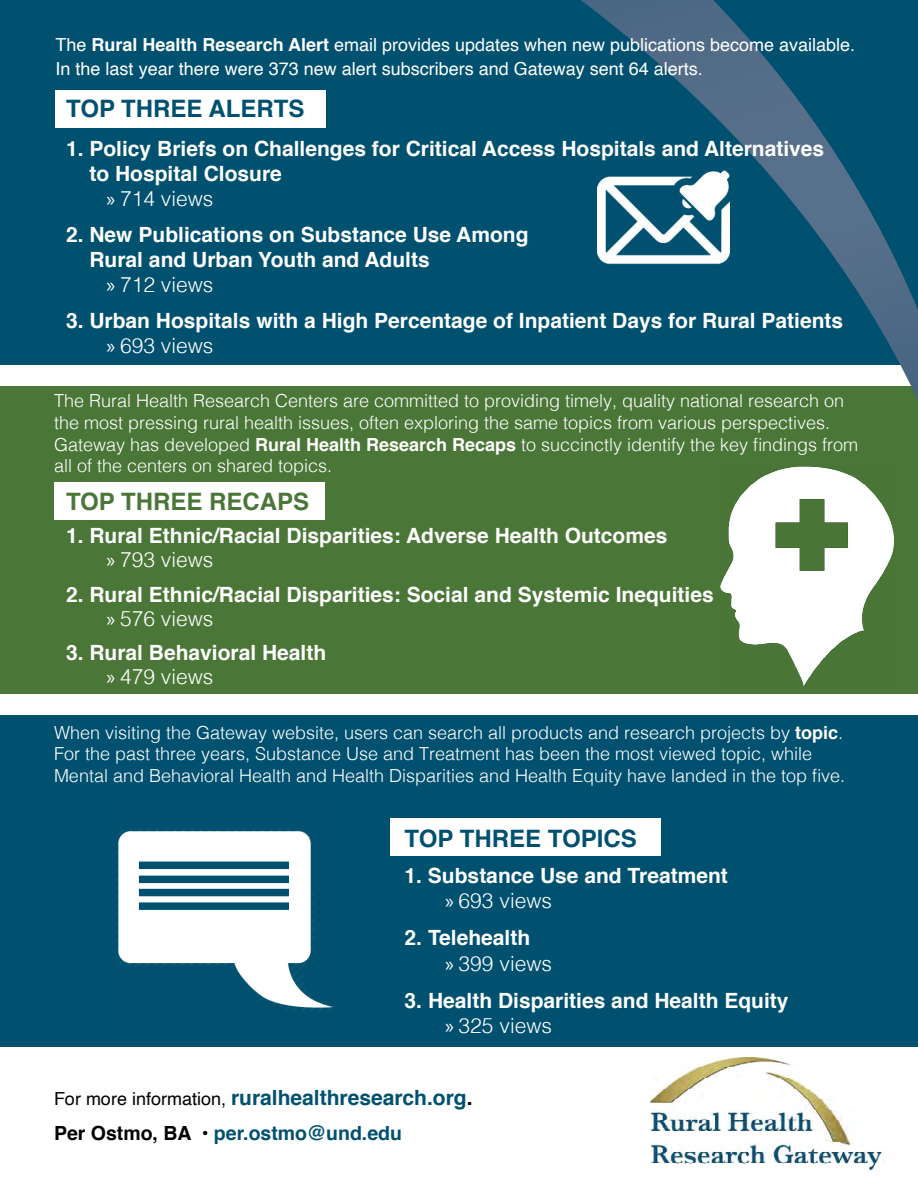
<style>
.page{position:relative;width:918px;height:1188px;background:#fff}
.page>*{position:absolute;margin:0;border:0;box-sizing:border-box;transform-origin:0 0}
.t1{font:700 24px "Helvetica";color:#00506f}
.t2{font:700 24px "Helvetica";color:#4a7637}
.t3{font:700 21px "Helvetica";color:#fff}
.t4{font:300 21px "Helvetica";color:#fff}
.t5{font:700 21px "Helvetica";color:#00506f}
.t6{font:700 19.5px "Helvetica";color:#00506f}
.t7{font:300 18px/21.6px "Helvetica";color:#fff}
.t8{font:18px/24px "Helvetica";color:#fff}
.s1{font-weight:700}
.s2{font-family:"Myriad Pro";font-weight:400}
.s3{font-weight:400;font-size:18px;color:#000}
.s4{color:#000}
</style>
<div class="page">
<div style="left:0;top:386px;width:918px;height:308px;background:#4a7637"></div>
<img style="left:650px;top:1057px;width:235px;height:113px">
<img style="left:721px;top:467px;width:173px;height:219px">
<div style="left:0;top:716px;width:918px;height:331px;background:#00506f"></div>
<img style="left:117px;top:829px;width:216px;height:182px">
<div style="left:391px;top:818px;width:270px;height:38px;background:#fff"></div>
<div style="left:54px;top:482px;width:271px;height:37px;background:#fff"></div>
<div style="left:0;top:0;width:918px;height:364px;background:#00506f"></div>
<img style="left:581px;top:0;width:337px;height:400px">
<div style="left:56px;top:90px;width:270px;height:38px;background:#fff"></div>
<img style="left:597px;top:163px;width:133px;height:109px">
<p class="t8" style="left:56px;top:34px;width:801px">The <span class="s1">Rural Health Research Alert</span> email provides updates when new publications become available.<br>In the last year there were 373 new alert subscribers and Gateway sent 64 alerts.</p>
<p class="t1" style="left:66px;top:89px;width:240px">TOP THREE ALERTS</p>
<p class="t3" style="left:66px;top:132px;width:760px">1. Policy Briefs on Challenges for Critical Access Hospitals and Alternatives</p>
<p class="t3" style="left:89px;top:157px;width:194px">to Hospital Closure</p>
<p class="t4" style="left:107px;top:181px;width:108px"><span class="s2">»</span> 714 views</p>
<p class="t3" style="left:66px;top:218px;width:464px">2. New Publications on Substance Use Among</p>
<p class="t3" style="left:89px;top:243px;width:342px">Rural and Urban Youth and Adults</p>
<p class="t4" style="left:107px;top:267px;width:108px"><span class="s2">»</span> 712 views</p>
<p class="t3" style="left:66px;top:304px;width:779px">3. Urban Hospitals with a High Percentage of Inpatient Days for Rural Patients</p>
<p class="t4" style="left:107px;top:328px;width:108px"><span class="s2">»</span> 693 views</p>
<p class="t7" style="left:54px;top:389px;width:806px">The Rural Health Research Centers are committed to providing timely, quality national research on the most pressing rural health issues, often exploring the same topics from various perspectives.<br>Gateway has developed <span class="s1">Rural Health Research Recaps</span> to succinctly identify the key findings from all of the centers on shared topics.</p>
<p class="t2" style="left:66px;top:483px;width:245px">TOP THREE RECAPS</p>
<p class="t3" style="left:66px;top:519px;width:603px">1. Rural Ethnic/Racial Disparities: Adverse Health Outcomes</p>
<p class="t4" style="left:106px;top:542px;width:108px"><span class="s2">»</span> 793 views</p>
<p class="t3" style="left:66px;top:577px;width:649px">2. Rural Ethnic/Racial Disparities: Social and Systemic Inequities</p>
<p class="t4" style="left:106px;top:600px;width:108px"><span class="s2">»</span> 576 views</p>
<p class="t3" style="left:66px;top:635px;width:262px">3. Rural Behavioral Health</p>
<p class="t4" style="left:106px;top:658px;width:108px"><span class="s2">»</span> 479 views</p>
<p class="t7" style="left:54px;top:720px;width:793px">When visiting the Gateway website, users can search all products and research projects by <span class="s1">topic</span>.<br>For the past three years, Substance Use and Treatment has been the most viewed topic, while<br>Mental and Behavioral Health and Health Disparities and Health Equity have landed in the top five.</p>
<p class="t1" style="left:405px;top:819px;width:234px">TOP THREE TOPICS</p>
<p class="t3" style="left:405px;top:859px;width:325px">1. Substance Use and Treatment</p>
<p class="t4" style="left:445px;top:883px;width:108px"><span class="s2">»</span> 693 views</p>
<p class="t3" style="left:405px;top:921px;width:127px">2. Telehealth</p>
<p class="t4" style="left:445px;top:945px;width:108px"><span class="s2">»</span> 399 views</p>
<p class="t3" style="left:405px;top:983px;width:385px">3. Health Disparities and Health Equity</p>
<p class="t4" style="left:445px;top:1008px;width:108px"><span class="s2">»</span> 325 views</p>
<p class="t5" style="left:54px;top:1080px;width:420px"><span class="s3">For more information,</span> ruralhealthresearch.org<span class="s4">.</span></p>
<p class="t6" style="left:54px;top:1118px;width:350px"><span class="s4">Per Ostmo, BA •</span> per.ostmo@und.edu</p>
</div>
